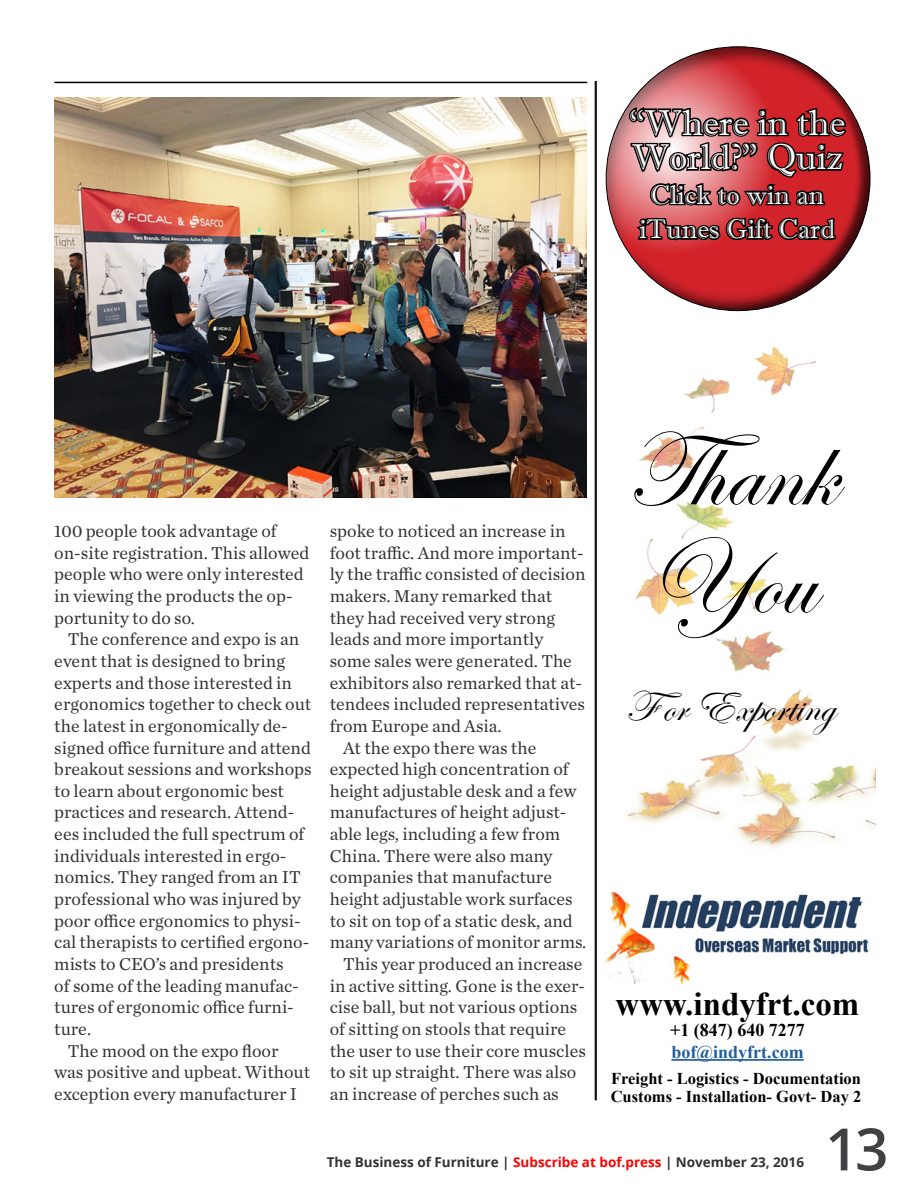
<style>
.page{position:relative;width:918px;height:1188px;background:#fff}
.page>*{position:absolute;margin:0;border:0;box-sizing:border-box;transform-origin:0 0}
.t1{font:108px/108px "Edwardian Script ITC";color:#000}
.t2{font:600 58.5px "Open Sans";color:#414042}
.t3{font:45px "Edwardian Script ITC";color:#000}
.t4{font:36px/34.5px "Imprint MT Shadow";color:#fff}
.t5{font:700 33px "Times New Roman";color:#000}
.t6{font:27px/34.5px "Imprint MT Shadow";color:#fff;text-align:center}
.News_Feature_Body{font:18px/21.6px "Chronicle Text G1";color:#333334}
.t7{font:700 18px "Times New Roman";color:#215e9e}
.t8{font:700 18px "Times New Roman";color:#000}
.t9{font:700 16.5px/18px "Times New Roman";color:#000}
.t10{font:700 13.5px "Open Sans";color:#333334}
.s1{color:#f00}
</style>
<div class="page">
<hr style="left:54px;top:82px;width:533px;height:1px;background:#000">
<hr style="left:596px;top:81px;width:1px;height:1019px;background:#000">
<hr style="left:595px;top:81px;width:1px;height:1019px;background:#000">
<img style="left:54px;top:97px;width:533px;height:400px">
<img style="left:604px;top:891px;width:265px;height:92px">
<hr style="left:671px;top:1059px;width:133px;height:2px;background:#215e9e">
<div style="left:604px;top:45px;width:268px;height:268px;background:#000;opacity:.44"></div>
<svg style="left:625px;top:94px;width:234px;height:155px;background:#943c40"></svg>
<img style="left:627px;top:346px;width:248px;height:502px">
<p class="t4" style="left:629px;top:105px;width:218px">“Where in the<br>World?” Quiz</p>
<p class="t6" style="left:639px;top:177px;width:197px">Click to win an iTunes Gift Card</p>
<p class="News_Feature_Body" style="left:54px;top:519px;width:256px">100 people took advantage of on-site registration. This allowed people who were only interested in viewing the products the op&shy;portunity to do so.</p>
<p class="News_Feature_Body" style="left:54px;top:628px;width:259px;text-indent:14px">The conference and expo is an event that is designed to bring experts and those interested in ergonomics together to check out the latest in ergonomically de&shy;signed office furniture and attend breakout sessions and workshops to learn about ergonomic best practices and research. Attend&shy;ees included the full spectrum of individuals interested in ergo&shy;nomics. They ranged from an IT professional who was injured by poor office ergonomics to physi&shy;cal therapists to certified ergono&shy;mists to CEO’s and presidents<br>of some of the leading manufac&shy;tures of ergonomic office furni&shy;ture.</p>
<p class="News_Feature_Body" style="left:54px;top:1039px;width:257px;text-indent:14px">The mood on the expo floor was positive and upbeat. Without exception every manufacturer I</p>
<p class="News_Feature_Body" style="left:330px;top:519px;width:257px">spoke to noticed an increase in foot traffic. And more important&shy;ly the traffic consisted of decision makers. Many remarked that they had received very strong leads and more importantly some sales were generated. The exhibitors also remarked that at&shy;tendees included representatives from Europe and Asia.</p>
<p class="News_Feature_Body" style="left:330px;top:736px;width:258px;text-indent:14px">At the expo there was the expected high concentration of height adjustable desk and a few manufactures of height adjust&shy;able legs, including a few from<br>China. There were also many companies that manufacture height adjustable work surfaces to sit on top of a static desk, and many variations of monitor arms.</p>
<p class="News_Feature_Body" style="left:330px;top:952px;width:258px;text-indent:14px">This year produced an increase in active sitting. Gone is the exer&shy;cise ball, but not various options of sitting on stools that require the user to use their core muscles to sit up straight. There was also an increase of perches such as</p>
<p class="t1" style="left:626px;top:421px;width:211px">Thank<br>You</p>
<p class="t3" style="left:626px;top:681px;width:210px">For Exporting</p>
<p class="t5" style="left:616px;top:981px;width:245px">www.indyfrt.com</p>
<p class="t8" style="left:670px;top:1018px;width:136px">+1 (847) 640 7277</p>
<p class="t7" style="left:671px;top:1039px;width:134px">bof@indyfrt.com</p>
<p class="t9" style="left:611px;top:1069px;width:252px">Freight - Logistics - Documentation<br>Customs - Installation- Govt- Day 2</p>
<p class="t10" style="left:327px;top:1152px;width:479px">The Business of Furniture | <span class="s1">Subscribe at bof.press</span> | November 23, 2016</p>
<h2 class="t2" style="left:825px;top:1109px;width:65px">13</h2>
</div>
